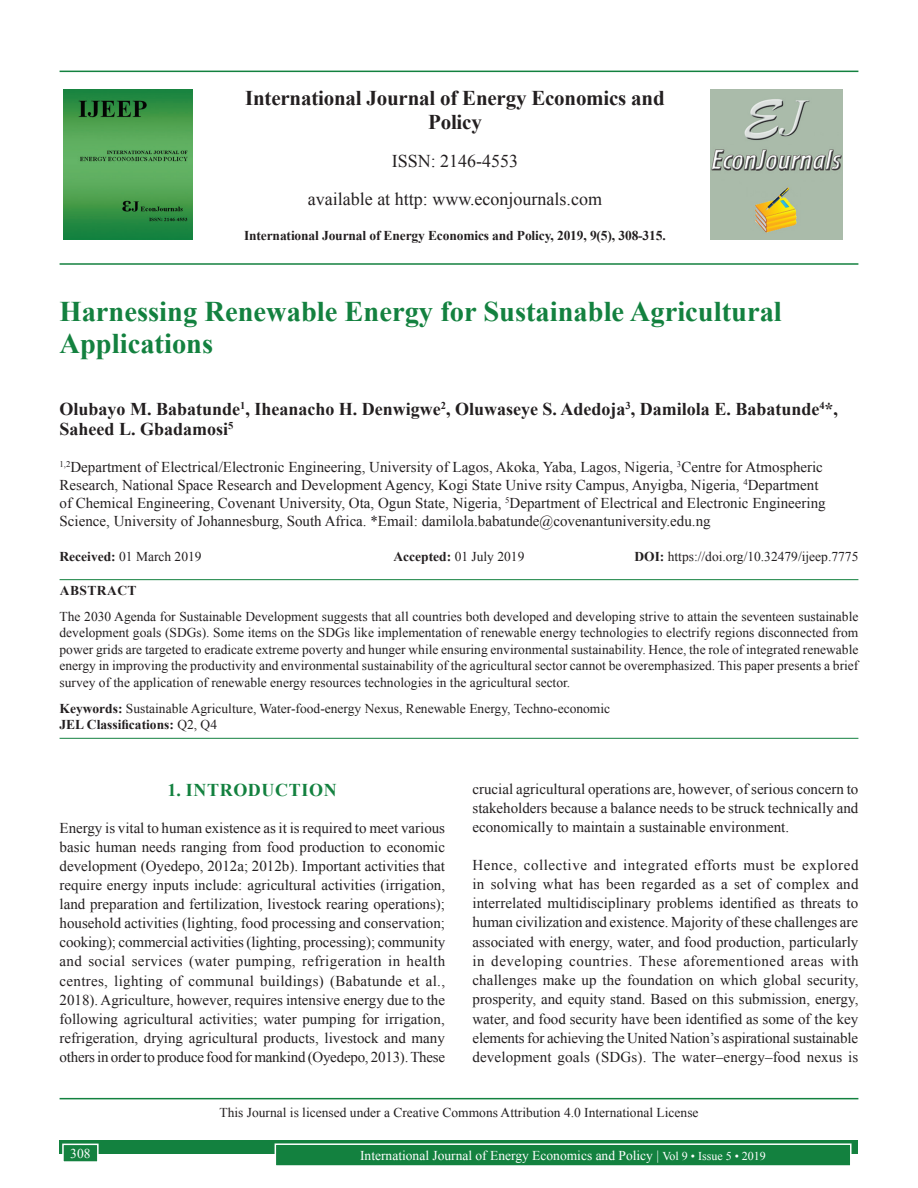
<style>
.page{position:relative;width:918px;height:1188px;background:#fff}
.page>*{position:absolute;margin:0;border:0;box-sizing:border-box;transform-origin:0 0}
.AT{font:700 28.5px/31.5px "Times New Roman";color:#13813f}
.Issue_details{font:700 21px/24px "Times New Roman";letter-spacing:-.01em;color:#231f20;text-align:center}
.AU{font:700 18px/19.8px "Times New Roman";color:#231f20}
.Issue_details-2{font:18px "Times New Roman";color:#231f20}
.t1{font:700 18px "Times New Roman";letter-spacing:.035em;color:#13813f}
.TX{font:15px/19px "Times New Roman";color:#231f20;text-align:justify}
.AFF{font:15px/18px "Times New Roman";color:#231f20}
.ABS{font:13.5px/16.5px "Times New Roman";color:#231f20;text-align:justify}
.KWD{font:13.5px/16.2px "Times New Roman";color:#231f20}
.HIS{font:13.5px "Times New Roman";color:#231f20}
.CCA{font:13.5px "Times New Roman";color:#231f20}
.Folio{font:13.5px "Times New Roman";color:#fff}
.Issue_details-3{font:700 13.5px "Times New Roman";letter-spacing:-.01em;color:#231f20}
.ABSH{font:700 13.5px "Times New Roman";letter-spacing:.035em;color:#231f20}
.s1{font-weight:700}
.s2{font-size:12px}
</style>
<div class="page">
<div style="left:60px;top:1140px;width:798px;height:13px;background:#13813f"></div>
<div style="left:275px;top:1144px;width:576px;height:22px;background:#13813f"></div>
<div style="left:275px;top:1143px;width:577px;height:24px;border:2px solid #fff"></div>
<div style="left:63px;top:1144px;width:35px;height:18px;background:#13813f"></div>
<div style="left:62px;top:1144px;width:37px;height:19px;border:2px solid #fff"></div>
<hr style="left:60px;top:71px;width:798px;height:1px;background:#13813f">
<hr style="left:60px;top:263px;width:798px;height:2px;background:#13813f">
<img style="left:64px;top:89px;width:129px;height:151px">
<img style="left:711px;top:89px;width:132px;height:150px">
<hr style="left:60px;top:579px;width:798px;height:1px;background:#13813f">
<hr style="left:60px;top:738px;width:798px;height:1px;background:#13813f">
<hr style="left:60px;top:1098px;width:798px;height:1px;background:#13813f">
<p class="Issue_details" style="left:245px;top:85px;width:421px">International Journal of Energy Economics and<br>Policy</p>
<p class="Issue_details-2" style="left:392px;top:148px;width:128px">ISSN: 2146-4553</p>
<p class="Issue_details-2" style="left:308px;top:186px;width:296px">available at http: www.econjournals.com</p>
<p class="Issue_details-3" style="left:244px;top:226px;width:423px">International Journal of Energy Economics and Policy, 2019, 9(5), 308-315.</p>
<p class="AT" style="left:60px;top:295px;width:724px">Harnessing Renewable Energy for Sustainable Agricultural<br>Applications</p>
<p class="AU" style="left:60px;top:398px;width:780px">Olubayo M. Babatunde<sup>1</sup>, Iheanacho H. Denwigwe<sup>2</sup>, Oluwaseye S. Adedoja<sup>3</sup>, Damilola E. Babatunde<sup>4</sup>*,<br>Saheed L. Gbadamosi<sup>5</sup></p>
<p class="AFF" style="left:60px;top:458px;width:768px"><sup>1,2</sup>Department of Electrical/Electronic Engineering, University of Lagos, Akoka, Yaba, Lagos, Nigeria, <sup>3</sup>Centre for Atmospheric Research, National Space Research and Development Agency, Kogi State Unive rsity Campus, Anyigba, Nigeria, <sup>4</sup>Department of Chemical Engineering, Covenant University, Ota, Ogun State, Nigeria, <sup>5</sup>Department of Electrical and Electronic Engineering Science, University of Johannesburg, South Africa. *Email: damilola.babatunde@covenantuniversity.edu.ng</p>
<p class="HIS" style="left:60px;top:547px;width:144px"><span class="s1">Received:</span> 01 March 2019</p>
<p class="HIS" style="left:394px;top:547px;width:132px"><span class="s1">Accepted:</span> 01 July 2019</p>
<p class="HIS" style="left:634px;top:547px;width:226px"><span class="s1">DOI:</span> https://doi.org/10.32479/ijeep.7775</p>
<p class="ABSH" style="left:60px;top:581px;width:78px">ABSTRACT</p>
<p class="ABS" style="left:60px;top:607px;width:800px">The 2030 Agenda for Sustainable Development suggests that all countries both developed and developing strive to attain the seventeen sustainable development goals (SDGs). Some items on the SDGs like implementation of renewable energy technologies to electrify regions disconnected from power grids are targeted to eradicate extreme poverty and hunger while ensuring environmental sustainability. Hence, the role of integrated renewable energy in improving the productivity and environmental sustainability of the agricultural sector cannot be overemphasized. This paper presents a brief survey of the application of renewable energy resources technologies in the agricultural sector.</p>
<p class="KWD" style="left:60px;top:700px;width:552px"><span class="s1">Keywords:</span> Sustainable Agriculture, Water-food-energy Nexus, Renewable Energy, Techno-economic<br><span class="s1">JEL Classifications:</span> Q2, Q4</p>
<h1 class="t1" style="left:168px;top:777px;width:171px">1. INTRODUCTION</h1>
<p class="TX" style="left:60px;top:818px;width:387px">Energy is vital to human existence as it is required to meet various basic human needs ranging from food production to economic development (Oyedepo, 2012a; 2012b). Important activities that require energy inputs include: agricultural activities (irrigation, land preparation and fertilization, livestock rearing operations); household activities (lighting, food processing and conservation; cooking); commercial activities (lighting, processing); community and social services (water pumping, refrigeration in health centres, lighting of communal buildings) (Babatunde et al., 2018). Agriculture, however, requires intensive energy due to the following agricultural activities; water pumping for irrigation, refrigeration, drying agricultural products, livestock and many others in order to produce food for mankind (Oyedepo, 2013). These</p>
<p class="TX" style="left:472px;top:779px;width:387px">crucial agricultural operations are, however, of serious concern to stakeholders because a balance needs to be struck technically and economically to maintain a sustainable environment.</p>
<p class="TX" style="left:472px;top:854px;width:388px">Hence, collective and integrated efforts must be explored in solving what has been regarded as a set of complex and interrelated multidisciplinary problems identified as threats to human civilization and existence. Majority of these challenges are associated with energy, water, and food production, particularly in developing countries. These aforementioned areas with challenges make up the foundation on which global security, prosperity, and equity stand. Based on this submission, energy, water, and food security have been identified as some of the key elements for achieving the United Nation’s aspirational sustainable development goals (SDGs). The water–energy–food nexus is</p>
<p class="CCA" style="left:219px;top:1103px;width:481px">This Journal is licensed under a Creative Commons Attribution 4.0 International License</p>
<p class="Folio" style="left:70px;top:1144px;width:22px">308</p>
<p class="Folio" style="left:360px;top:1146px;width:407px">International Journal of Energy Economics and Policy | <span class="s2">Vol 9 • Issue 5 • 2019</span></p>
</div>
